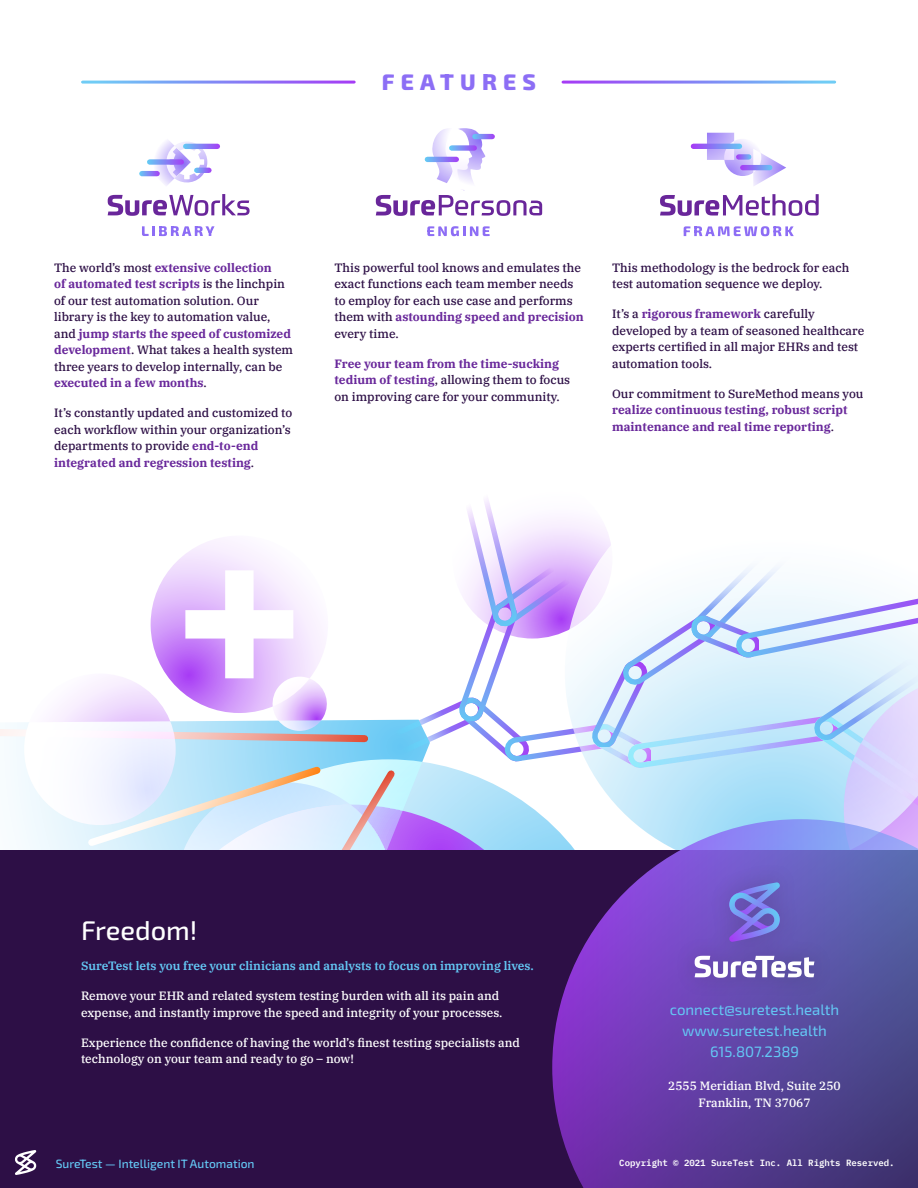
<style>
.page{position:relative;width:918px;height:1188px;background:#fff}
.page>*{position:absolute;margin:0;border:0;box-sizing:border-box;transform-origin:0 0}
.t1{font:500 27px "Exo 2";color:#fff}
.t2{font:800 22.5px "Exo 2";letter-spacing:.275em;color:#8c6ef5}
.t3{font:15px/21px "Exo 2";color:#64c8f5;text-align:center}
.t4{font:500 12px/16.5px "IBM Plex Serif";color:#2d0f46}
.t5{font:500 12px/16.5px "IBM Plex Serif";color:#fff}
.t6{font:700 12px/16.5px "IBM Plex Serif";color:#69289b}
.t7{font:600 12px "IBM Plex Serif";color:#64c8f5}
.t8{font:500 12px "Exo 2";color:#64c8f5}
.t9{font:600 9px "IBM Plex Mono";color:#fff}
.s1{font-weight:700;color:#69289b}
.s2{font-weight:500;color:#2d0f46}
</style>
<div class="page">
<svg style="left:0;top:498px;width:918px;height:352px"></svg>
<div style="left:0;top:850px;width:918px;height:338px;background:#2d0f46"></div>
<svg style="left:108px;top:194px;width:142px;height:22px"></svg>
<svg style="left:142px;top:226px;width:73px;height:10px"></svg>
<svg style="left:141px;top:140px;width:66px;height:46px"></svg>
<svg style="left:197px;top:168px;width:12px;height:5px"></svg>
<svg style="left:150px;top:159px;width:31px;height:6px"></svg>
<svg style="left:186px;top:144px;width:31px;height:5px"></svg>
<svg style="left:142px;top:171px;width:15px;height:5px"></svg>
<svg style="left:427px;top:226px;width:63px;height:10px"></svg>
<svg style="left:376px;top:128px;width:166px;height:88px"></svg>
<svg style="left:452px;top:145px;width:22px;height:6px"></svg>
<svg style="left:427px;top:157px;width:29px;height:5px"></svg>
<svg style="left:475px;top:134px;width:17px;height:5px"></svg>
<svg style="left:552px;top:819px;width:366px;height:369px;background:#654ba6"></svg>
<svg style="left:684px;top:226px;width:110px;height:10px"></svg>
<svg style="left:660px;top:194px;width:159px;height:22px"></svg>
<svg style="left:753px;top:153px;width:33px;height:33px"></svg>
<svg style="left:707px;top:133px;width:27px;height:27px"></svg>
<svg style="left:724px;top:139px;width:37px;height:37px"></svg>
<svg style="left:693px;top:144px;width:47px;height:5px"></svg>
<svg style="left:739px;top:154px;width:10px;height:6px"></svg>
<svg style="left:743px;top:165px;width:27px;height:5px"></svg>
<div style="left:673px;top:861px;width:162px;height:139px;background:#231f20;opacity:.25"></div>
<svg style="left:695px;top:956px;width:119px;height:22px;background:#ada2d3"></svg>
<svg style="left:729px;top:882px;width:51px;height:60px;background:#716fd2"></svg>
<svg style="left:15px;top:1150px;width:21px;height:25px"></svg>
<h2 class="t2" style="left:382px;top:66px;width:156px">FEATURES</h2>
<p class="t4" style="left:54px;top:258px;width:241px">The world’s most <span class="s1">extensive collection<br>of automated test scripts</span> is the linchpin of our test automation solution. Our library is the key to automation value, and <span class="s1">jump starts the speed of customized development</span>. What takes a health system three years to develop internally, can be <span class="s1">executed in a few months</span>.</p>
<p class="t4" style="left:54px;top:404px;width:240px">It’s constantly updated and customized to each workflow within your organization’s departments to provide <span class="s1">end-to-end integrated and regression testing</span>.</p>
<p class="t4" style="left:334px;top:258px;width:251px">This powerful tool knows and emulates the exact functions each team member needs to employ for each use case and performs them with <span class="s1">astounding speed and precision </span>every time.</p>
<p class="t4" style="left:334px;top:354px;width:237px"><span class="s1">Free your team from the time-sucking tedium of testing</span>, allowing them to focus on improving care for your community.</p>
<p class="t4" style="left:612px;top:258px;width:239px">This methodology is the bedrock for each test automation sequence we deploy.</p>
<p class="t4" style="left:612px;top:305px;width:254px">It’s a <span class="s1">rigorous framework</span> carefully developed by a team of seasoned healthcare experts certified in all major EHRs and test automation tools.</p>
<p class="t4" style="left:612px;top:384px;width:253px">Our commitment to SureMethod means you</p>
<p class="t6" style="left:612px;top:401px;width:237px">realize continuous testing, robust script maintenance and real time reporting<span class="s2">.</span></p>
<h1 class="t1" style="left:81px;top:912px;width:118px">Freedom!</h1>
<p class="t7" style="left:81px;top:956px;width:454px">SureTest lets you free your clinicians and analysts to focus on improving lives.</p>
<p class="t5" style="left:81px;top:987px;width:423px">Remove your EHR and related system testing burden with all its pain and expense, and instantly improve the speed and integrity of your processes.</p>
<p class="t5" style="left:81px;top:1033px;width:441px">Experience the confidence of having the world’s finest testing specialists and technology on your team and ready to go – now!</p>
<p class="t3" style="left:670px;top:999px;width:171px">connect@suretest.health www.suretest.health<br>615.807.2389</p>
<p class="t5" style="left:668px;top:1077px;width:174px;text-align:center">2555 Meridian Blvd, Suite 250<br>Franklin, TN 37067</p>
<p class="t8" style="left:56px;top:1156px;width:200px">SureTest — Intelligent IT Automation</p>
<p class="t9" style="left:619px;top:1155px;width:277px">Copyright © 2021 SureTest Inc. All Rights Reserved.</p>
</div>
